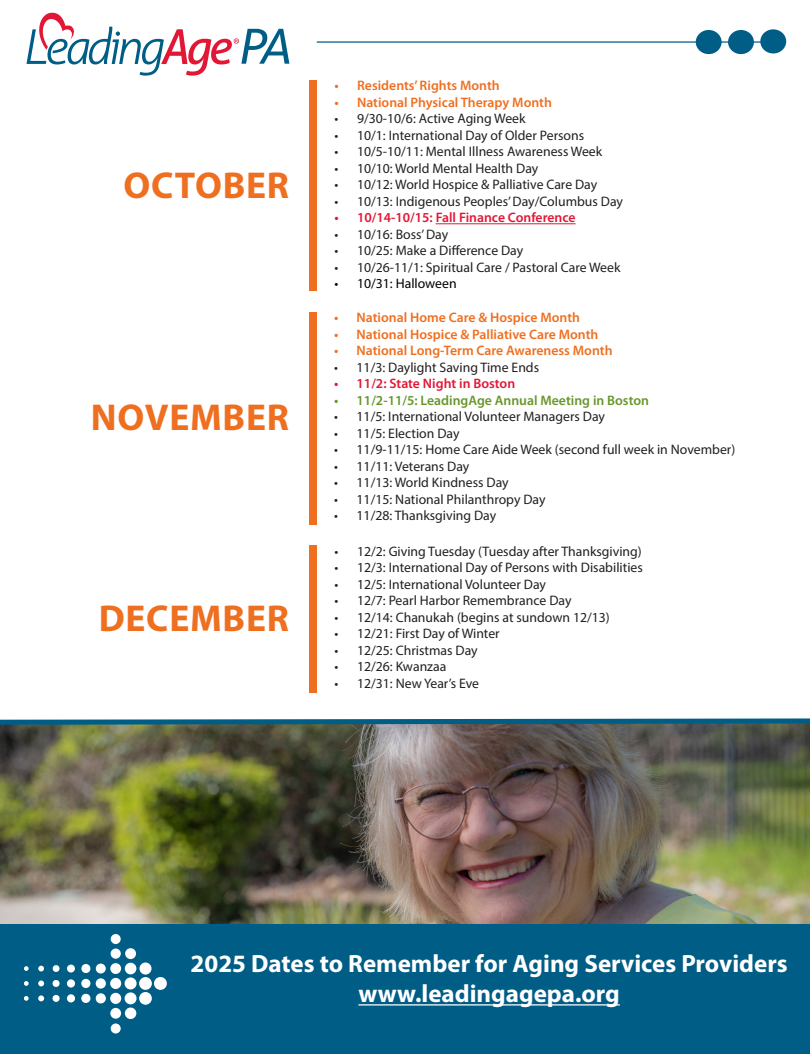
<style>
.page{position:relative;width:810px;height:1054px;background:#fff}
.page>*{position:absolute;margin:0;border:0;box-sizing:border-box;transform-origin:0 0}
.t1{font:700 37.5px "Myriad Pro";letter-spacing:.02em;color:#ef6f20}
.t2{font:700 25px/30px "Myriad Pro";color:#fff;text-align:center}
.t3{font:13.75px "Myriad Pro";color:#231f20}
.t4{font:600 13.75px "Myriad Pro";color:#ef6f20}
.t5{font:600 13.75px "Myriad Pro";color:#e21736}
.t6{font:600 13.75px "Myriad Pro";color:#68962c}
.t7{font:13.75px "Myriad Pro";color:#000}
</style>
<div class="page">
<svg style="left:26px;top:13px;width:263px;height:63px"></svg>
<hr style="left:317px;top:41px;width:465px;height:2px;background:#005d86">
<div style="left:760px;top:29px;width:26px;height:24px;background:#005d86;border-radius:50%"></div>
<div style="left:728px;top:30px;width:26px;height:24px;background:#005d86;border-radius:50%"></div>
<div style="left:696px;top:30px;width:26px;height:24px;background:#005d86;border-radius:50%"></div>
<div style="left:0;top:923px;width:810px;height:130px;background:#005d86"></div>
<hr style="left:358px;top:1003px;width:262px;height:2px;background:#fff">
<div style="left:154px;top:976px;width:13px;height:13px;background:#fff;border-radius:50%"></div>
<div style="left:139px;top:976px;width:13px;height:13px;background:#fff;border-radius:50%"></div>
<div style="left:139px;top:991px;width:13px;height:13px;background:#fff;border-radius:50%"></div>
<div style="left:139px;top:962px;width:13px;height:12px;background:#fff;border-radius:50%"></div>
<div style="left:125px;top:977px;width:12px;height:12px;background:#fff;border-radius:50%"></div>
<svg style="left:125px;top:991px;width:12px;height:12px"></svg>
<div style="left:125px;top:962px;width:11px;height:11px;background:#fff;border-radius:50%"></div>
<svg style="left:125px;top:1006px;width:11px;height:12px"></svg>
<div style="left:110px;top:992px;width:11px;height:11px;background:#fff;border-radius:50%"></div>
<div style="left:110px;top:977px;width:11px;height:11px;background:#fff;border-radius:50%"></div>
<svg style="left:125px;top:947px;width:11px;height:11px"></svg>
<div style="left:110px;top:962px;width:11px;height:11px;background:#fff;border-radius:50%"></div>
<div style="left:110px;top:1007px;width:11px;height:11px;background:#fff;border-radius:50%"></div>
<div style="left:96px;top:977px;width:10px;height:11px;background:#fff;border-radius:50%"></div>
<div style="left:111px;top:948px;width:10px;height:10px;background:#fff;border-radius:50%"></div>
<div style="left:96px;top:992px;width:10px;height:11px;background:#fff;border-radius:50%"></div>
<div style="left:111px;top:1023px;width:10px;height:10px;background:#fff;border-radius:50%"></div>
<svg style="left:111px;top:933px;width:10px;height:10px"></svg>
<div style="left:96px;top:963px;width:10px;height:10px;background:#fff;border-radius:50%"></div>
<svg style="left:81px;top:978px;width:10px;height:9px"></svg>
<svg style="left:81px;top:993px;width:10px;height:9px"></svg>
<div style="left:81px;top:963px;width:9px;height:9px;background:#fff;border-radius:50%"></div>
<svg style="left:67px;top:978px;width:8px;height:9px"></svg>
<svg style="left:67px;top:993px;width:8px;height:9px"></svg>
<div style="left:67px;top:964px;width:8px;height:8px;background:#fff;border-radius:50%"></div>
<svg style="left:53px;top:979px;width:7px;height:7px"></svg>
<svg style="left:53px;top:994px;width:7px;height:7px"></svg>
<svg style="left:53px;top:964px;width:7px;height:7px"></svg>
<svg style="left:38px;top:995px;width:6px;height:5px"></svg>
<svg style="left:38px;top:980px;width:6px;height:6px"></svg>
<svg style="left:38px;top:965px;width:6px;height:6px"></svg>
<svg style="left:24px;top:981px;width:5px;height:4px"></svg>
<svg style="left:24px;top:996px;width:5px;height:4px"></svg>
<svg style="left:24px;top:966px;width:5px;height:4px"></svg>
<hr style="left:436px;top:223px;width:140px;height:1px;background:#e21736">
<div style="left:309px;top:80px;width:7px;height:210px;background:#ef6f20"></div>
<div style="left:309px;top:311px;width:7px;height:213px;background:#ef6f20"></div>
<div style="left:309px;top:545px;width:7px;height:147px;background:#ef6f20"></div>
<img style="left:0;top:727px;width:810px;height:196px">
<svg style="left:0;top:718px;width:810px;height:9px;background:#3e7284"></svg>
<p class="t1" style="left:124px;top:160px;width:167px">OCTOBER</p>
<p class="t1" style="left:91px;top:393px;width:200px">NOVEMBER</p>
<p class="t1" style="left:99px;top:594px;width:192px">DECEMBER</p>
<p class="t4" style="left:335px;top:77px;width:167px">• Residents’ Rights Month</p>
<p class="t4" style="left:335px;top:93px;width:219px">• National Physical Therapy Month</p>
<p class="t3" style="left:335px;top:110px;width:193px">• 9/30-10/6: Active Aging Week</p>
<p class="t3" style="left:335px;top:127px;width:251px">• 10/1: International Day of Older Persons</p>
<p class="t3" style="left:335px;top:143px;width:269px">• 10/5-10/11: Mental Illness Awareness Week</p>
<p class="t3" style="left:335px;top:160px;width:205px">• 10/10: World Mental Health Day</p>
<p class="t3" style="left:335px;top:176px;width:264px">• 10/12: World Hospice &amp; Palliative Care Day</p>
<p class="t3" style="left:335px;top:193px;width:290px">• 10/13: Indigenous Peoples’ Day/Columbus Day</p>
<p class="t5" style="left:335px;top:209px;width:243px">• 10/14-10/15: Fall Finance Conference</p>
<p class="t3" style="left:335px;top:226px;width:115px">• 10/16: Boss’ Day</p>
<p class="t3" style="left:335px;top:242px;width:190px">• 10/25: Make a Difference Day</p>
<p class="t3" style="left:335px;top:259px;width:287px">• 10/26-11/1: Spiritual Care / Pastoral Care Week</p>
<p class="t7" style="left:335px;top:275px;width:124px">• 10/31: Halloween</p>
<p class="t4" style="left:334px;top:308px;width:247px">• National Home Care &amp; Hospice Month</p>
<p class="t4" style="left:334px;top:325px;width:266px">• National Hospice &amp; Palliative Care Month</p>
<p class="t4" style="left:334px;top:341px;width:280px">• National Long-Term Care Awareness Month</p>
<p class="t3" style="left:334px;top:358px;width:207px">• 11/3: Daylight Saving Time Ends</p>
<p class="t5" style="left:334px;top:374px;width:183px">• 11/2: State Night in Boston</p>
<p class="t6" style="left:334px;top:391px;width:316px">• 11/2-11/5: LeadingAge Annual Meeting in Boston</p>
<p class="t3" style="left:334px;top:408px;width:272px">• 11/5: International Volunteer Managers Day</p>
<p class="t3" style="left:334px;top:424px;width:127px">• 11/5: Election Day</p>
<p class="t3" style="left:334px;top:441px;width:403px">• 11/9-11/15: Home Care Aide Week (second full week in November)</p>
<p class="t3" style="left:334px;top:457px;width:137px">• 11/11: Veterans Day</p>
<p class="t3" style="left:334px;top:474px;width:176px">• 11/13: World Kindness Day</p>
<p class="t3" style="left:334px;top:490px;width:213px">• 11/15: National Philanthropy Day</p>
<p class="t3" style="left:334px;top:507px;width:164px">• 11/28: Thanksgiving Day</p>
<p class="t3" style="left:335px;top:542px;width:309px">• 12/2: Giving Tuesday (Tuesday after Thanksgiving)</p>
<p class="t3" style="left:335px;top:559px;width:310px">• 12/3: International Day of Persons with Disabilities</p>
<p class="t3" style="left:335px;top:575px;width:213px">• 12/5: International Volunteer Day</p>
<p class="t3" style="left:335px;top:592px;width:238px">• 12/7: Pearl Harbor Remembrance Day</p>
<p class="t3" style="left:335px;top:608px;width:277px">• 12/14: Chanukah (begins at sundown 12/13)</p>
<p class="t3" style="left:335px;top:625px;width:167px">• 12/21: First Day of Winter</p>
<p class="t3" style="left:335px;top:641px;width:145px">• 12/25: Christmas Day</p>
<p class="t3" style="left:335px;top:658px;width:113px">• 12/26: Kwanzaa</p>
<p class="t3" style="left:335px;top:674px;width:146px">• 12/31: New Year’s Eve</p>
<h2 class="t2" style="left:191px;top:947px;width:599px">2025 Dates to Remember for Aging Services Providers www.leadingagepa.org</h2>
</div>
